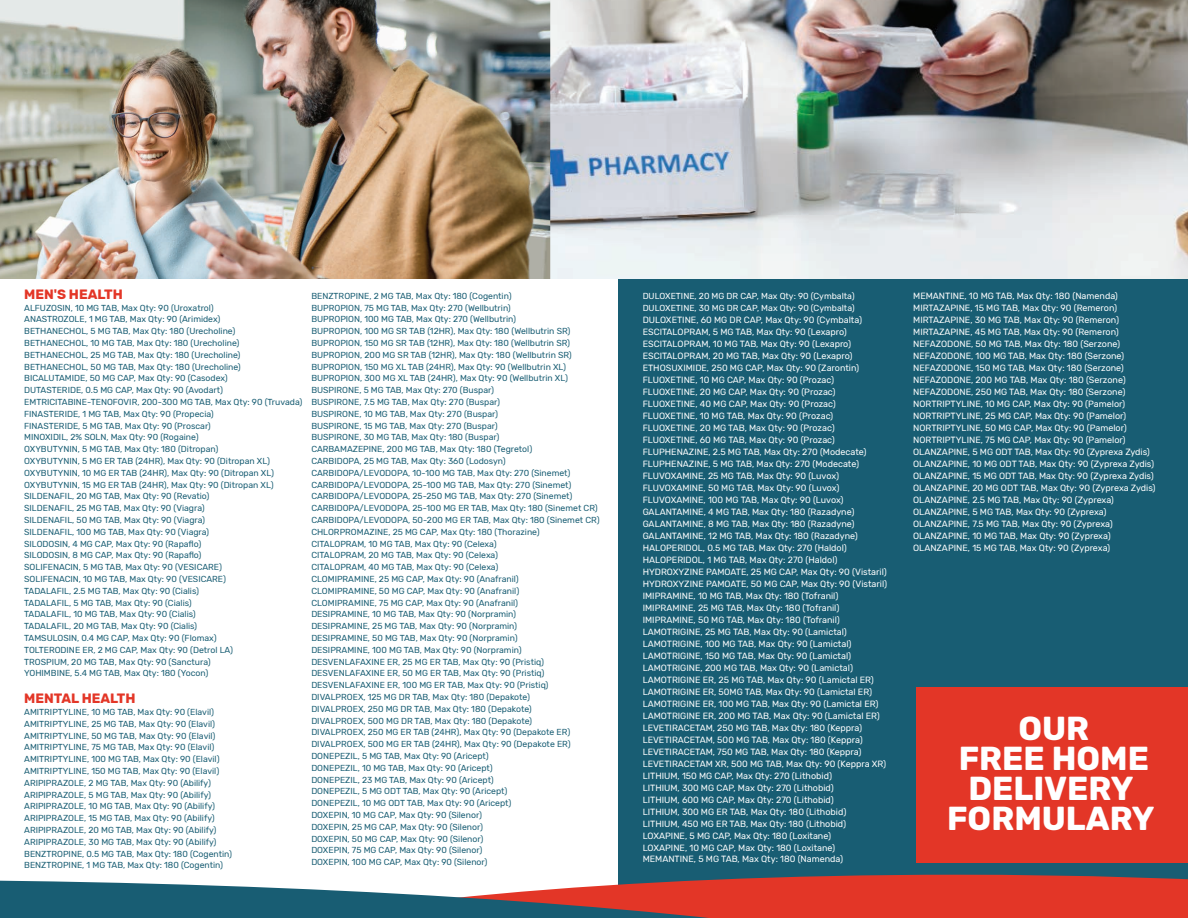
<style>
.page{position:relative;width:1188px;height:918px;background:#fff}
.page>*{position:absolute;margin:0;border:0;box-sizing:border-box;transform-origin:0 0}
.t1{font:700 33.15px/30px "Rubik";color:#fff;text-align:center}
.t2{font:700 13.5px "Rubik";color:#e33627}
.t3{font:9px/12px "Rubik";color:#fff}
.t4{font:8.7px/11.9px "Rubik";color:#185d73}
.t5{font:8.7px/11.9px "Rubik";color:#fff}
</style>
<div class="page">
<div style="left:618px;top:0;width:570px;height:918px;background:#185d73"></div>
<svg style="left:0;top:875px;width:1188px;height:43px"></svg>
<div style="left:916px;top:688px;width:272px;height:175px;background:#e33627"></div>
<img style="left:0;top:0;width:550px;height:278px">
<img style="left:550px;top:0;width:638px;height:278px">
<h2 class="t2" style="left:24px;top:286px;width:100px">MEN'S HEALTH</h2>
<p class="t4" style="left:24px;top:302px;width:280px">ALFUZOSIN, 10 MG TAB, Max Qty: 90 (Uroxatrol)<br>ANASTROZOLE, 1 MG TAB, Max Qty: 90 (Arimidex)<br>BETHANECHOL, 5 MG TAB, Max Qty: 180 (Urecholine)<br>BETHANECHOL, 10 MG TAB, Max Qty: 180 (Urecholine)<br>BETHANECHOL, 25 MG TAB, Max Qty: 180 (Urecholine)<br>BETHANECHOL, 50 MG TAB, Max Qty: 180 (Urecholine)<br>BICALUTAMIDE, 50 MG CAP, Max Qty: 90 (Casodex)<br>DUTASTERIDE, 0.5 MG CAP, Max Qty: 90 (Avodart)<br>EMTRICITABINE-TENOFOVIR, 200-300 MG TAB, Max Qty: 90 (Truvada)<br>FINASTERIDE, 1 MG TAB, Max Qty: 90 (Propecia)<br>FINASTERIDE, 5 MG TAB, Max Qty: 90 (Proscar)<br>MINOXIDIL, 2% SOLN, Max Qty: 90 (Rogaine)<br>OXYBUTYNIN, 5 MG TAB, Max Qty: 180 (Ditropan)<br>OXYBUTYNIN, 5 MG ER TAB (24HR), Max Qty: 90 (Ditropan XL)<br>OXYBUTYNIN, 10 MG ER TAB (24HR), Max Qty: 90 (Ditropan XL)<br>OXYBUTYNIN, 15 MG ER TAB (24HR), Max Qty: 90 (Ditropan XL)<br>SILDENAFIL, 20 MG TAB, Max Qty: 90 (Revatio)<br>SILDENAFIL, 25 MG TAB, Max Qty: 90 (Viagra)<br>SILDENAFIL, 50 MG TAB, Max Qty: 90 (Viagra)<br>SILDENAFIL, 100 MG TAB, Max Qty: 90 (Viagra)<br>SILODOSIN, 4 MG CAP, Max Qty: 90 (Rapaflo)<br>SILODOSIN, 8 MG CAP, Max Qty: 90 (Rapaflo)<br>SOLIFENACIN, 5 MG TAB, Max Qty: 90 (VESICARE)<br>SOLIFENACIN, 10 MG TAB, Max Qty: 90 (VESICARE)<br>TADALAFIL, 2.5 MG TAB, Max Qty: 90 (Cialis)<br>TADALAFIL, 5 MG TAB, Max Qty: 90 (Cialis)<br>TADALAFIL, 10 MG TAB, Max Qty: 90 (Cialis)<br>TADALAFIL, 20 MG TAB, Max Qty: 90 (Cialis)<br>TAMSULOSIN, 0.4 MG CAP, Max Qty: 90 (Flomax)<br>TOLTERODINE ER, 2 MG CAP, Max Qty: 90 (Detrol LA)<br>TROSPIUM, 20 MG TAB, Max Qty: 90 (Sanctura)<br>YOHIMBINE, 5.4 MG TAB, Max Qty: 180 (Yocon)</p>
<h2 class="t2" style="left:24px;top:691px;width:113px">MENTAL HEALTH</h2>
<p class="t4" style="left:24px;top:706px;width:209px">AMITRIPTYLINE, 10 MG TAB, Max Qty: 90 (Elavil)<br>AMITRIPTYLINE, 25 MG TAB, Max Qty: 90 (Elavil)<br>AMITRIPTYLINE, 50 MG TAB, Max Qty: 90 (Elavil)<br>AMITRIPTYLINE, 75 MG TAB, Max Qty: 90 (Elavil)<br>AMITRIPTYLINE, 100 MG TAB, Max Qty: 90 (Elavil)<br>AMITRIPTYLINE, 150 MG TAB, Max Qty: 90 (Elavil)<br>ARIPIPRAZOLE, 2 MG TAB, Max Qty: 90 (Abilify)<br>ARIPIPRAZOLE, 5 MG TAB, Max Qty: 90 (Abilify)<br>ARIPIPRAZOLE, 10 MG TAB, Max Qty: 90 (Abilify)<br>ARIPIPRAZOLE, 15 MG TAB, Max Qty: 90 (Abilify)<br>ARIPIPRAZOLE, 20 MG TAB, Max Qty: 90 (Abilify)<br>ARIPIPRAZOLE, 30 MG TAB, Max Qty: 90 (Abilify)<br>BENZTROPINE, 0.5 MG TAB, Max Qty: 180 (Cogentin)<br>BENZTROPINE, 1 MG TAB, Max Qty: 180 (Cogentin)</p>
<p class="t4" style="left:311px;top:290px;width:290px">BENZTROPINE, 2 MG TAB, Max Qty: 180 (Cogentin)<br>BUPROPION, 75 MG TAB, Max Qty: 270 (Wellbutrin)<br>BUPROPION, 100 MG TAB, Max Qty: 270 (Wellbutrin)<br>BUPROPION, 100 MG SR TAB (12HR), Max Qty: 180 (Wellbutrin SR)<br>BUPROPION, 150 MG SR TAB (12HR), Max Qty: 180 (Wellbutrin SR)<br>BUPROPION, 200 MG SR TAB (12HR), Max Qty: 180 (Wellbutrin SR)<br>BUPROPION, 150 MG XL TAB (24HR), Max Qty: 90 (Wellbutrin XL)<br>BUPROPION, 300 MG XL TAB (24HR), Max Qty: 90 (Wellbutrin XL)<br>BUSPIRONE, 5 MG TAB, Max Qty: 270 (Buspar)<br>BUSPIRONE, 7.5 MG TAB, Max Qty: 270 (Buspar)<br>BUSPIRONE, 10 MG TAB, Max Qty: 270 (Buspar)<br>BUSPIRONE, 15 MG TAB, Max Qty: 270 (Buspar)<br>BUSPIRONE, 30 MG TAB, Max Qty: 180 (Buspar)<br>CARBAMAZEPINE, 200 MG TAB, Max Qty: 180 (Tegretol)<br>CARBIDOPA, 25 MG TAB, Max Qty: 360 (Lodosyn)<br>CARBIDOPA/LEVODOPA, 10-100 MG TAB, Max Qty: 270 (Sinemet)<br>CARBIDOPA/LEVODOPA, 25-100 MG TAB, Max Qty: 270 (Sinemet)<br>CARBIDOPA/LEVODOPA, 25-250 MG TAB, Max Qty: 270 (Sinemet)<br>CARBIDOPA/LEVODOPA, 25-100 MG ER TAB, Max Qty: 180 (Sinemet CR)<br>CARBIDOPA/LEVODOPA, 50-200 MG ER TAB, Max Qty: 180 (Sinemet CR)<br>CHLORPROMAZINE, 25 MG CAP, Max Qty: 180 (Thorazine)<br>CITALOPRAM, 10 MG TAB, Max Qty: 90 (Celexa)<br>CITALOPRAM, 20 MG TAB, Max Qty: 90 (Celexa)<br>CITALOPRAM, 40 MG TAB, Max Qty: 90 (Celexa)<br>CLOMIPRAMINE, 25 MG CAP, Max Qty: 90 (Anafranil)<br>CLOMIPRAMINE, 50 MG CAP, Max Qty: 90 (Anafranil)<br>CLOMIPRAMINE, 75 MG CAP, Max Qty: 90 (Anafranil)<br>DESIPRAMINE, 10 MG TAB, Max Qty: 90 (Norpramin)<br>DESIPRAMINE, 25 MG TAB, Max Qty: 90 (Norpramin)<br>DESIPRAMINE, 50 MG TAB, Max Qty: 90 (Norpramin)<br>DESIPRAMINE, 100 MG TAB, Max Qty: 90 (Norpramin)<br>DESVENLAFAXINE ER, 25 MG ER TAB, Max Qty: 90 (Pristiq)<br>DESVENLAFAXINE ER, 50 MG ER TAB, Max Qty: 90 (Pristiq)<br>DESVENLAFAXINE ER, 100 MG ER TAB, Max Qty: 90 (Pristiq)<br>DIVALPROEX, 125 MG DR TAB, Max Qty: 180 (Depakote)<br>DIVALPROEX, 250 MG DR TAB, Max Qty: 180 (Depakote)<br>DIVALPROEX, 500 MG DR TAB, Max Qty: 180 (Depakote)<br>DIVALPROEX, 250 MG ER TAB (24HR), Max Qty: 90 (Depakote ER)<br>DIVALPROEX, 500 MG ER TAB (24HR), Max Qty: 90 (Depakote ER)<br>DONEPEZIL, 5 MG TAB, Max Qty: 90 (Aricept)<br>DONEPEZIL, 10 MG TAB, Max Qty: 90 (Aricept)<br>DONEPEZIL, 23 MG TAB, Max Qty: 90 (Aricept)<br>DONEPEZIL, 5 MG ODT TAB, Max Qty: 90 (Aricept)<br>DONEPEZIL, 10 MG ODT TAB, Max Qty: 90 (Aricept)<br>DOXEPIN, 10 MG CAP, Max Qty: 90 (Silenor)<br>DOXEPIN, 25 MG CAP, Max Qty: 90 (Silenor)<br>DOXEPIN, 50 MG CAP, Max Qty: 90 (Silenor)<br>DOXEPIN, 75 MG CAP, Max Qty: 90 (Silenor)<br>DOXEPIN, 100 MG CAP, Max Qty: 90 (Silenor)</p>
<p class="t5" style="left:643px;top:290px;width:214px">DULOXETINE, 20 MG DR CAP, Max Qty: 90 (Cymbalta)<br>DULOXETINE, 30 MG DR CAP, Max Qty: 90 (Cymbalta)</p>
<p class="t3" style="left:643px;top:314px;width:246px">DULOXETINE, 60 MG DR CAP, Max Qty: 90 (Cymbalta)<br>ESCITALOPRAM, 5 MG TAB, Max Qty: 90 (Lexapro)<br>ESCITALOPRAM, 10 MG TAB, Max Qty: 90 (Lexapro)<br>ESCITALOPRAM, 20 MG TAB, Max Qty: 90 (Lexapro)<br>ETHOSUXIMIDE, 250 MG CAP, Max Qty: 90 (Zarontin)<br>FLUOXETINE, 10 MG CAP, Max Qty: 90 (Prozac)<br>FLUOXETINE, 20 MG CAP, Max Qty: 90 (Prozac)<br>FLUOXETINE, 40 MG CAP, Max Qty: 90 (Prozac)<br>FLUOXETINE, 10 MG TAB, Max Qty: 90 (Prozac)<br>FLUOXETINE, 20 MG TAB, Max Qty: 90 (Prozac)<br>FLUOXETINE, 60 MG TAB, Max Qty: 90 (Prozac)<br>FLUPHENAZINE, 2.5 MG TAB, Max Qty: 270 (Modecate)<br>FLUPHENAZINE, 5 MG TAB, Max Qty: 270 (Modecate)<br>FLUVOXAMINE, 25 MG TAB, Max Qty: 90 (Luvox)<br>FLUVOXAMINE, 50 MG TAB, Max Qty: 90 (Luvox)<br>FLUVOXAMINE, 100 MG TAB, Max Qty: 90 (Luvox)<br>GALANTAMINE, 4 MG TAB, Max Qty: 180 (Razadyne)<br>GALANTAMINE, 8 MG TAB, Max Qty: 180 (Razadyne)<br>GALANTAMINE, 12 MG TAB, Max Qty: 180 (Razadyne)<br>HALOPERIDOL, 0.5 MG TAB, Max Qty: 270 (Haldol)<br>HALOPERIDOL, 1 MG TAB, Max Qty: 270 (Haldol)<br>HYDROXYZINE PAMOATE, 25 MG CAP, Max Qty: 90 (Vistaril)<br>HYDROXYZINE PAMOATE, 50 MG CAP, Max Qty: 90 (Vistaril)<br>IMIPRAMINE, 10 MG TAB, Max Qty: 180 (Tofranil)<br>IMIPRAMINE, 25 MG TAB, Max Qty: 180 (Tofranil)<br>IMIPRAMINE, 50 MG TAB, Max Qty: 180 (Tofranil)<br>LAMOTRIGINE, 25 MG TAB, Max Qty: 90 (Lamictal)<br>LAMOTRIGINE, 100 MG TAB, Max Qty: 90 (Lamictal)<br>LAMOTRIGINE, 150 MG TAB, Max Qty: 90 (Lamictal)<br>LAMOTRIGINE, 200 MG TAB, Max Qty: 90 (Lamictal)<br>LAMOTRIGINE ER, 25 MG TAB, Max Qty: 90 (Lamictal ER)<br>LAMOTRIGINE ER, 50MG TAB, Max Qty: 90 (Lamictal ER)<br>LAMOTRIGINE ER, 100 MG TAB, Max Qty: 90 (Lamictal ER)<br>LAMOTRIGINE ER, 200 MG TAB, Max Qty: 90 (Lamictal ER)<br>LEVETIRACETAM, 250 MG TAB, Max Qty: 180 (Keppra)<br>LEVETIRACETAM, 500 MG TAB, Max Qty: 180 (Keppra)<br>LEVETIRACETAM, 750 MG TAB, Max Qty: 180 (Keppra)<br>LEVETIRACETAM XR, 500 MG TAB, Max Qty: 90 (Keppra XR)<br>LITHIUM, 150 MG CAP, Max Qty: 270 (Lithobid)<br>LITHIUM, 300 MG CAP, Max Qty: 270 (Lithobid)<br>LITHIUM, 600 MG CAP, Max Qty: 270 (Lithobid)<br>LITHIUM, 300 MG ER TAB, Max Qty: 180 (Lithobid)<br>LITHIUM, 450 MG ER TAB, Max Qty: 180 (Lithobid)<br>LOXAPINE, 5 MG CAP, Max Qty: 180 (Loxitane)<br>LOXAPINE, 10 MG CAP, Max Qty: 180 (Loxitane)<br>MEMANTINE, 5 MG TAB, Max Qty: 180 (Namenda)</p>
<p class="t3" style="left:913px;top:290px;width:244px">MEMANTINE, 10 MG TAB, Max Qty: 180 (Namenda)<br>MIRTAZAPINE, 15 MG TAB, Max Qty: 90 (Remeron)<br>MIRTAZAPINE, 30 MG TAB, Max Qty: 90 (Remeron)<br>MIRTAZAPINE, 45 MG TAB, Max Qty: 90 (Remeron)<br>NEFAZODONE, 50 MG TAB, Max Qty: 180 (Serzone)<br>NEFAZODONE, 100 MG TAB, Max Qty: 180 (Serzone)<br>NEFAZODONE, 150 MG TAB, Max Qty: 180 (Serzone)<br>NEFAZODONE, 200 MG TAB, Max Qty: 180 (Serzone)<br>NEFAZODONE, 250 MG TAB, Max Qty: 180 (Serzone)<br>NORTRIPTYLINE, 10 MG CAP, Max Qty: 90 (Pamelor)<br>NORTRIPTYLINE, 25 MG CAP, Max Qty: 90 (Pamelor)<br>NORTRIPTYLINE, 50 MG CAP, Max Qty: 90 (Pamelor)<br>NORTRIPTYLINE, 75 MG CAP, Max Qty: 90 (Pamelor)<br>OLANZAPINE, 5 MG ODT TAB, Max Qty: 90 (Zyprexa Zydis)<br>OLANZAPINE, 10 MG ODT TAB, Max Qty: 90 (Zyprexa Zydis)<br>OLANZAPINE, 15 MG ODT TAB, Max Qty: 90 (Zyprexa Zydis)<br>OLANZAPINE, 20 MG ODT TAB, Max Qty: 90 (Zyprexa Zydis)<br>OLANZAPINE, 2.5 MG TAB, Max Qty: 90 (Zyprexa)<br>OLANZAPINE, 5 MG TAB, Max Qty: 90 (Zyprexa)<br>OLANZAPINE, 7.5 MG TAB, Max Qty: 90 (Zyprexa)<br>OLANZAPINE, 10 MG TAB, Max Qty: 90 (Zyprexa)<br>OLANZAPINE, 15 MG TAB, Max Qty: 90 (Zyprexa)</p>
<h1 class="t1" style="left:947px;top:715px;width:209px">OUR<br>FREE HOME<br>DELIVERY<br>FORMULARY</h1>
</div>
